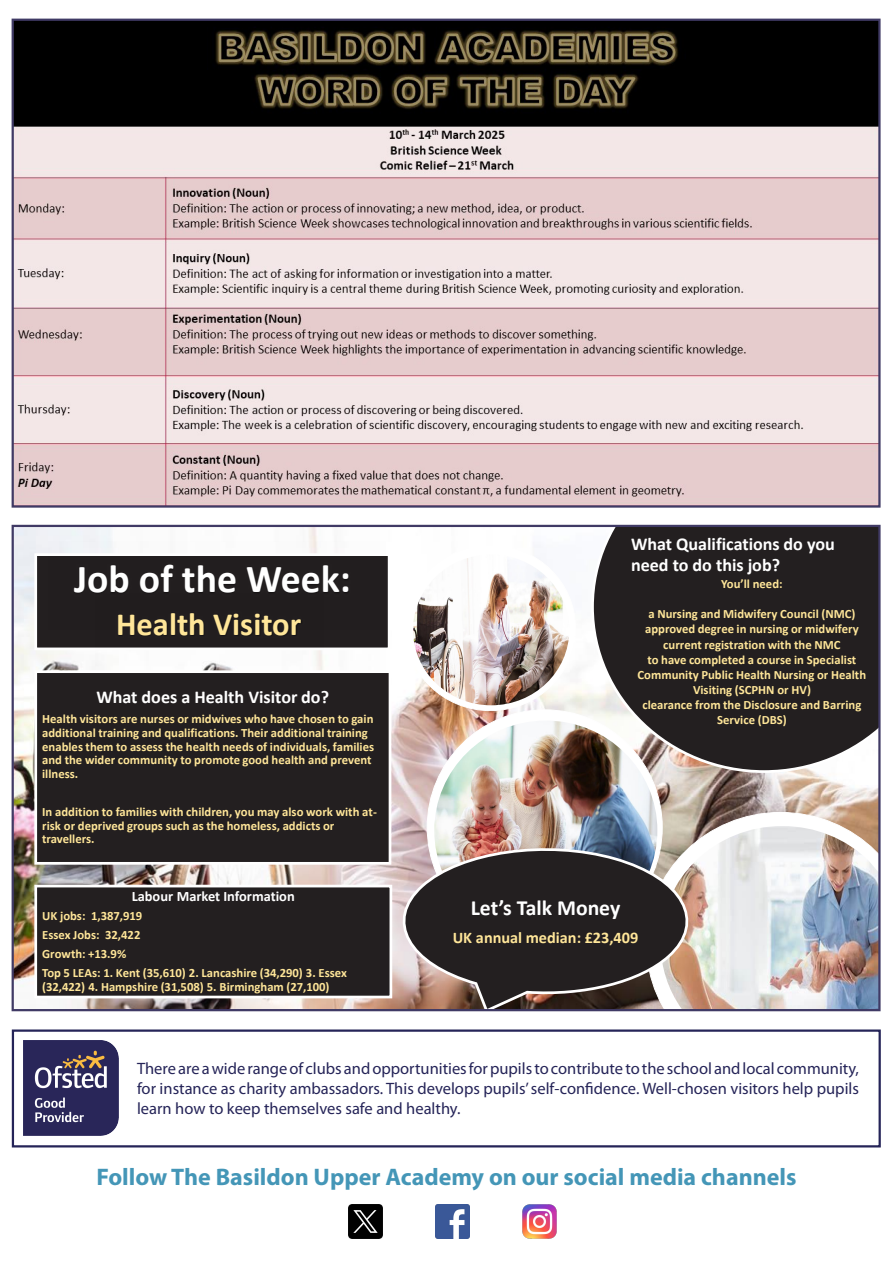
<style>
.page{position:relative;width:893px;height:1263px;background:#fff}
.page>*{position:absolute;margin:0;border:0;box-sizing:border-box;transform-origin:0 0}
.t1{font:700 39.75px "Calibri";color:#fff}
.t2{font:700 32.55px "Calibri";color:#ffe699}
.t3{font:700 24px "Myriad Pro";color:#4496b7}
.t4{font:700 21.75px "Calibri";color:#fff}
.t5{font:700 18.15px/21.6px "Calibri";color:#fff}
.t6{font:16.5px/19.8px "Myriad Pro";color:#252458;text-align:justify}
.t7{font:700 16.2px "Calibri";color:#ffe699}
.t8{font:700 14.4px "Calibri";color:#fff}
.t9{font:700 12.75px/15.1px "Calibri";color:#ffe699}
</style>
<div class="page">
<svg style="left:11px;top:18px;width:870px;height:490px;background:#b3a3a3"></svg>
<img style="left:348px;top:1204px;width:34px;height:34px">
<img style="left:435px;top:1204px;width:34px;height:34px">
<img style="left:523px;top:1204px;width:34px;height:34px">
<svg style="left:11px;top:1029px;width:870px;height:119px"></svg>
<img style="left:23px;top:1040px;width:96px;height:96px">
<img style="left:11px;top:524px;width:870px;height:488px">
<p class="t1" style="left:74px;top:551px;width:278px">Job of the Week:</p>
<p class="t2" style="left:116px;top:601px;width:187px">Health Visitor</p>
<p class="t5" style="left:96px;top:686px;width:234px">What does a Health Visitor do?</p>
<p class="t9" style="left:42px;top:712px;width:333px;line-height:13.6px">Health visitors are nurses or midwives who have chosen to gain additional training and qualifications. Their additional training enables them to assess the health needs of individuals, families and the wider community to promote good health and prevent illness.</p>
<p class="t9" style="left:42px;top:805px;width:336px;line-height:13.6px">In addition to families with children, you may also work with at&shy;risk or deprived groups such as the homeless, addicts or travellers.</p>
<p class="t8" style="left:132px;top:886px;width:165px">Labour Market Information</p>
<p class="t9" style="left:42px;top:906px;width:306px;line-height:19px">UK jobs: 1,387,919<br>Essex Jobs: 32,422<br>Growth: +13.9%<br>Top 5 LEAs: 1. Kent (35,610) 2. Lancashire (34,290) 3. Essex</p>
<p class="t9" style="left:42px;top:979px;width:289px">(32,422) 4. Hampshire (31,508) 5. Birmingham (27,100)</p>
<p class="t5" style="left:631px;top:532px;width:205px">What Qualifications do you need to do this job?</p>
<p class="t9" style="left:721px;top:576px;width:63px">You’ll need:</p>
<p class="t9" style="left:637px;top:606px;width:230px;text-align:center">a Nursing and Midwifery Council (NMC) approved degree in nursing or midwifery current registration with the NMC<br>to have completed a course in Specialist Community Public Health Nursing or Health Visiting (SCPHN or HV)<br>clearance from the Disclosure and Barring Service (DBS)</p>
<p class="t4" style="left:471px;top:892px;width:151px">Let’s Talk Money</p>
<p class="t7" style="left:453px;top:927px;width:187px">UK annual median: £23,409</p>
<p class="t6" style="left:137px;top:1058px;width:723px">There are a wide range of clubs and opportunities for pupils to contribute to the school and local community, for instance as charity ambassadors. This develops pupils’ self-confidence. Well-chosen visitors help pupils learn how to keep themselves safe and healthy.</p>
<p class="t3" style="left:96px;top:1161px;width:702px">Follow The Basildon Upper Academy on our social media channels</p>
</div>
